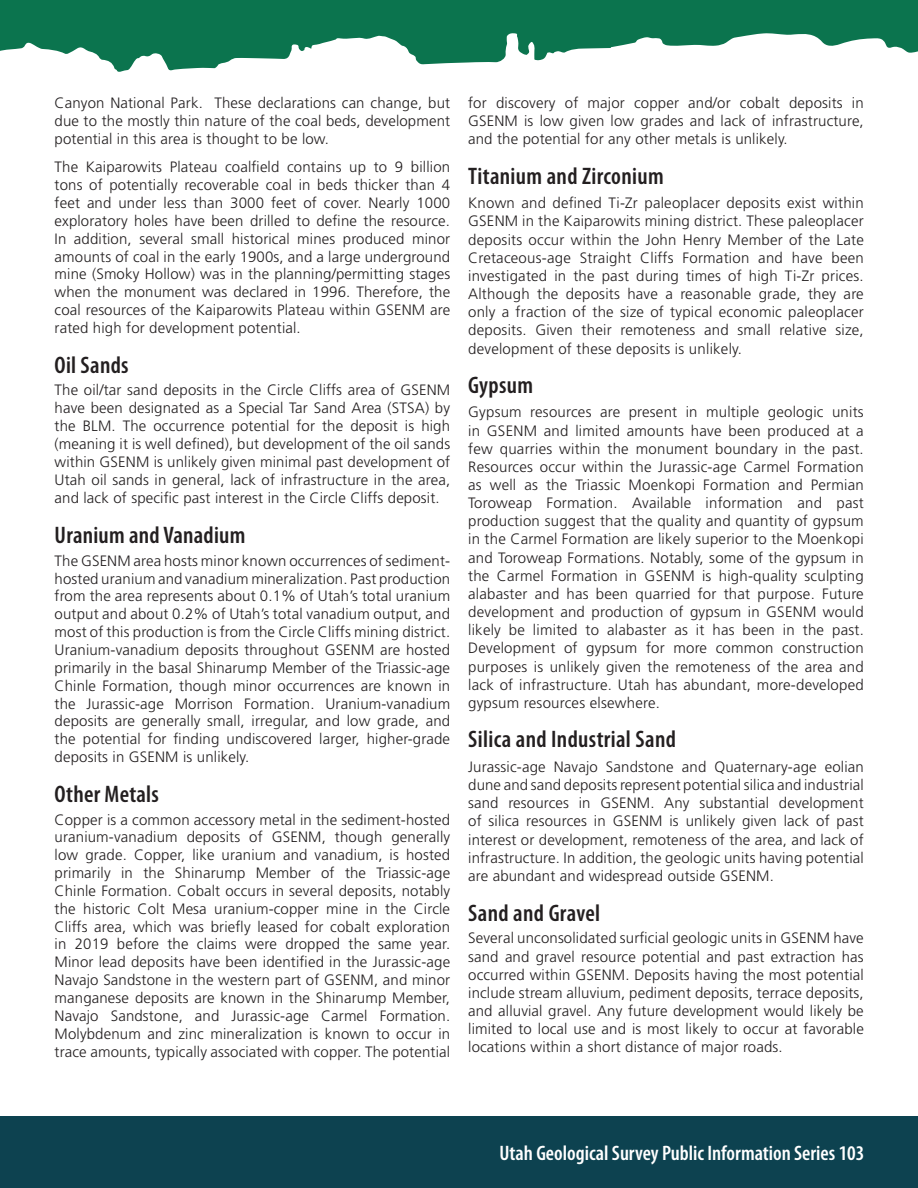
<style>
.page{position:relative;width:918px;height:1188px;background:#fff}
.page>*{position:absolute;margin:0;border:0;box-sizing:border-box;transform-origin:0 0}
.t1{font:600 condensed 24px "Myriad Pro";letter-spacing:.015em;color:#231f20}
.t2{font:600 condensed 21px "Myriad Pro";color:#fff}
.t3{font:300 15px/17.9px "Frutiger";letter-spacing:.01em;color:#231f20;text-align:justify}
</style>
<div class="page">
<div style="left:0;top:0;width:918px;height:71px;background:#0b744e"></div>
<svg style="left:0;top:33px;width:918px;height:39px;fill:#fff"></svg>
<div style="left:0;top:1117px;width:918px;height:71px;background:#0d4250"></div>
<p class="t3" style="left:55px;top:94px;width:397px">Canyon National Park. These declarations can change, but due to the mostly thin nature of the coal beds, development potential in this area is thought to be low.</p>
<p class="t3" style="left:55px;top:158px;width:397px">The Kaiparowits Plateau coalfield contains up to 9 billion tons of potentially recoverable coal in beds thicker than 4 feet and under less than 3000 feet of cover. Nearly 1000 exploratory holes have been drilled to define the resource.<br>In addition, several small historical mines produced minor amounts of coal in the early 1900s, and a large underground mine (Smoky Hollow) was in the planning/permitting stages when the monument was declared in 1996. Therefore, the coal resources of the Kaiparowits Plateau within GSENM are rated high for development potential.</p>
<p class="t1" style="left:55px;top:350px;width:75px">Oil Sands</p>
<p class="t3" style="left:55px;top:381px;width:397px">The oil/tar sand deposits in the Circle Cliffs area of GSENM have been designated as a Special Tar Sand Area (STSA) by the BLM. The occurrence potential for the deposit is high (meaning it is well defined), but development of the oil sands within GSENM is unlikely given minimal past development of Utah oil sands in general, lack of infrastructure in the area, and lack of specific past interest in the Circle Cliffs deposit.</p>
<p class="t1" style="left:55px;top:520px;width:192px">Uranium and Vanadium</p>
<p class="t3" style="left:55px;top:552px;width:397px">The GSENM area hosts minor known occurrences of sediment&shy;hosted uranium and vanadium mineralization. Past production from the area represents about 0.1% of Utah’s total uranium output and about 0.2% of Utah’s total vanadium output, and most of this production is from the Circle Cliffs mining district.<br>Uranium-vanadium deposits throughout GSENM are hosted primarily in the basal Shinarump Member of the Triassic-age Chinle Formation, though minor occurrences are known in the Jurassic-age Morrison Formation. Uranium-vanadium deposits are generally small, irregular, and low grade, and the potential for finding undiscovered larger, higher-grade deposits in GSENM is unlikely.</p>
<p class="t1" style="left:55px;top:779px;width:106px">Other Metals</p>
<p class="t3" style="left:55px;top:810px;width:397px">Copper is a common accessory metal in the sediment-hosted uranium-vanadium deposits of GSENM, though generally low grade. Copper, like uranium and vanadium, is hosted primarily in the Shinarump Member of the Triassic-age Chinle Formation. Cobalt occurs in several deposits, notably the historic Colt Mesa uranium-copper mine in the Circle Cliffs area, which was briefly leased for cobalt exploration in 2019 before the claims were dropped the same year.<br>Minor lead deposits have been identified in the Jurassic-age Navajo Sandstone in the western part of GSENM, and minor manganese deposits are known in the Shinarump Member, Navajo Sandstone, and Jurassic-age Carmel Formation.<br>Molybdenum and zinc mineralization is known to occur in trace amounts, typically associated with copper. The potential</p>
<p class="t3" style="left:468px;top:94px;width:397px">for discovery of major copper and/or cobalt deposits in GSENM is low given low grades and lack of infrastructure, and the potential for any other metals is unlikely.</p>
<p class="t1" style="left:468px;top:161px;width:197px">Titanium and Zirconium</p>
<p class="t3" style="left:468px;top:194px;width:397px">Known and defined Ti-Zr paleoplacer deposits exist within GSENM in the Kaiparowits mining district. These paleoplacer deposits occur within the John Henry Member of the Late Cretaceous-age Straight Cliffs Formation and have been investigated in the past during times of high Ti-Zr prices.<br>Although the deposits have a reasonable grade, they are only a fraction of the size of typical economic paleoplacer deposits. Given their remoteness and small relative size, development of these deposits is unlikely.</p>
<p class="t1" style="left:468px;top:370px;width:66px">Gypsum</p>
<p class="t3" style="left:468px;top:403px;width:397px">Gypsum resources are present in multiple geologic units in GSENM and limited amounts have been produced at a few quarries within the monument boundary in the past.<br>Resources occur within the Jurassic-age Carmel Formation as well as the Triassic Moenkopi Formation and Permian Toroweap Formation. Available information and past production suggest that the quality and quantity of gypsum in the Carmel Formation are likely superior to the Moenkopi and Toroweap Formations. Notably, some of the gypsum in the Carmel Formation in GSENM is high-quality sculpting alabaster and has been quarried for that purpose. Future development and production of gypsum in GSENM would likely be limited to alabaster as it has been in the past.<br>Development of gypsum for more common construction purposes is unlikely given the remoteness of the area and lack of infrastructure. Utah has abundant, more-developed gypsum resources elsewhere.</p>
<p class="t1" style="left:468px;top:725px;width:209px">Silica and Industrial Sand</p>
<p class="t3" style="left:468px;top:757px;width:397px;line-height:18.3px">Jurassic-age Navajo Sandstone and Quaternary-age eolian dune and sand deposits represent potential silica and industrial sand resources in GSENM. Any substantial development of silica resources in GSENM is unlikely given lack of past interest or development, remoteness of the area, and lack of infrastructure. In addition, the geologic units having potential are abundant and widespread outside GSENM.</p>
<p class="t1" style="left:468px;top:898px;width:134px">Sand and Gravel</p>
<p class="t3" style="left:468px;top:929px;width:397px">Several unconsolidated surficial geologic units in GSENM have sand and gravel resource potential and past extraction has occurred within GSENM. Deposits having the most potential include stream alluvium, pediment deposits, terrace deposits, and alluvial gravel. Any future development would likely be limited to local use and is most likely to occur at favorable locations within a short distance of major roads.</p>
<p class="t2" style="left:499px;top:1140px;width:366px">Utah Geological Survey Public Information Series 103</p>
</div>
